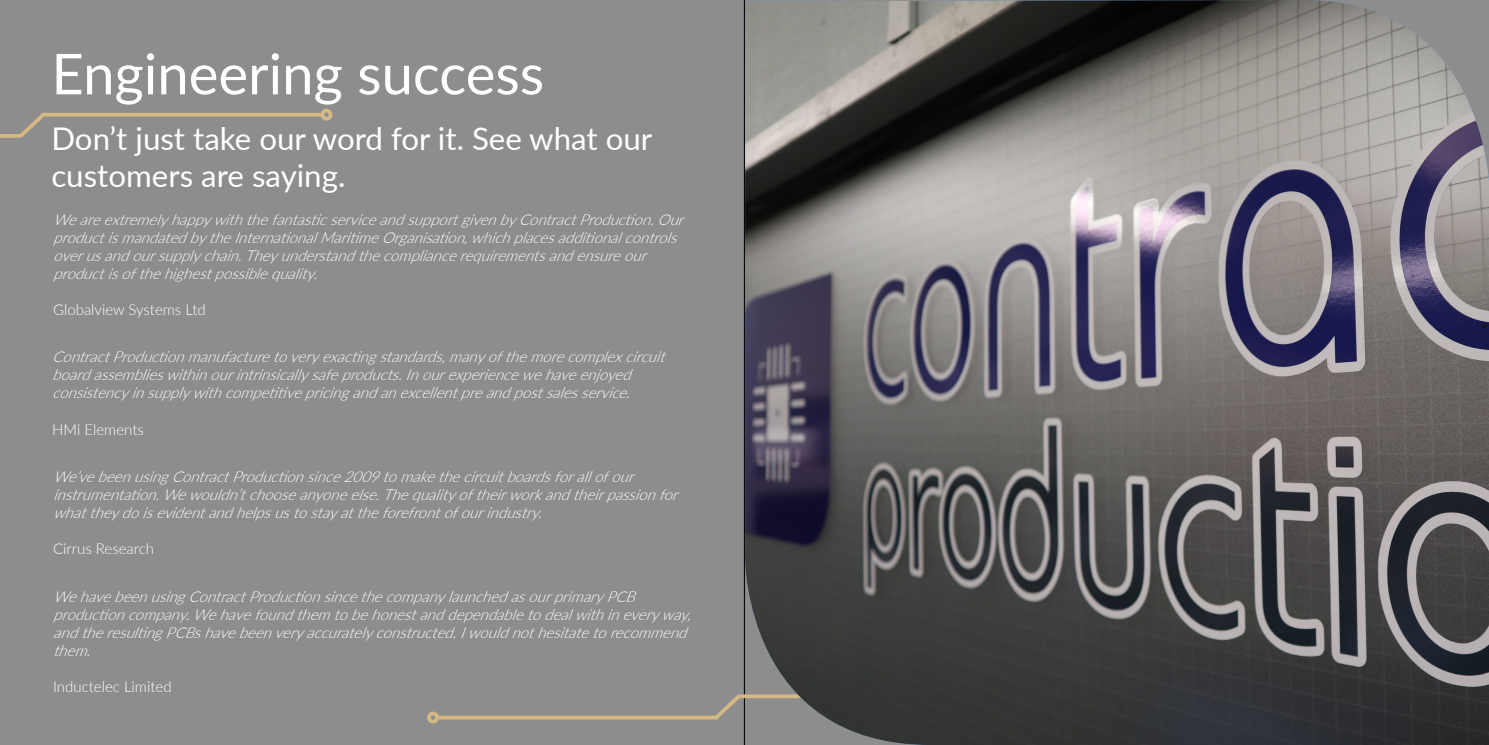
<style>
.page{position:relative;width:1489px;height:745px;background:#fff}
.page>*{position:absolute;margin:0;border:0;box-sizing:border-box;transform-origin:0 0}
.t1{font:56.25px "Lato";color:#fff}
.t2{font:31.25px/37.5px "Lato";color:#fff}
.t3{font:italic 300 15px/18px "Lato";color:#fff}
.t4{font:300 15px "Lato";color:#fff}
</style>
<div class="page">
<div style="left:0;top:0;width:745px;height:744px;background:#8e8d8d"></div>
<div style="left:427px;top:711px;width:12px;height:12px;border:4px solid #d4b985;border-radius:50%"></div>
<svg style="left:436px;top:715px;width:274px;height:4px"></svg>
<svg style="left:710px;top:690px;width:34px;height:32px"></svg>
<hr style="left:738px;top:694px;width:73px;height:3px;background:#d4b985">
<img style="left:745px;top:0;width:743px;height:744px">
<div style="left:320px;top:109px;width:12px;height:11px;border:4px solid #d4b985;border-radius:50%"></div>
<hr style="left:42px;top:113px;width:281px;height:3px;background:#d4b985">
<svg style="left:15px;top:109px;width:34px;height:32px"></svg>
<hr style="left:0;top:134px;width:21px;height:4px;background:#d4b985">
<h1 class="t1" style="left:51px;top:34px;width:494px">Engineering success</h1>
<h2 class="t2" style="left:51px;top:118px;width:602px">Don’t just take our word for it. See what our customers are saying.</h2>
<p class="t3" style="left:53px;top:210px;width:638px">WeareextremelyhappywiththefantasticserviceandsupportgivenbyContractProduction.Our productismandatedbytheInternationalMaritimeOrganisation,whichplacesadditionalcontrols overusandoursupplychain.Theyunderstandthecompliancerequirementsandensureour productisofthehighestpossiblequality.</p>
<p class="t4" style="left:53px;top:299px;width:154px">Globalview Systems Ltd</p>
<p class="t3" style="left:52px;top:347px;width:620px">ContractProductionmanufacturetoveryexactingstandards,manyofthemorecomplexcircuit boardassemblieswithinourintrinsicallysafeproducts.Inourexperiencewehaveenjoyed consistencyinsupplywithcompetitivepricingandanexcellentpreandpostsalesservice.</p>
<p class="t4" style="left:52px;top:418px;width:93px">HMi Elements</p>
<p class="t3" style="left:53px;top:467px;width:632px">We’vebeenusingContractProductionsince2009tomakethecircuitboardsforallofour instrumentation.Wewouldn’tchooseanyoneelse.Thequalityoftheirworkandtheirpassionfor whattheydoisevidentandhelpsustostayattheforefrontofourindustry.</p>
<p class="t4" style="left:53px;top:538px;width:102px">Cirrus Research</p>
<p class="t3" style="left:53px;top:586px;width:646px">WehavebeenusingContractProductionsincethecompanylaunchedasourprimaryPCB productioncompany.Wehavefoundthemtobehonestanddependabletodealwithineveryway, andtheresultingPCBshavebeenveryaccuratelyconstructed.Iwouldnothesitatetorecommend them.</p>
<p class="t4" style="left:53px;top:675px;width:120px">Inductelec Limited</p>
</div>
